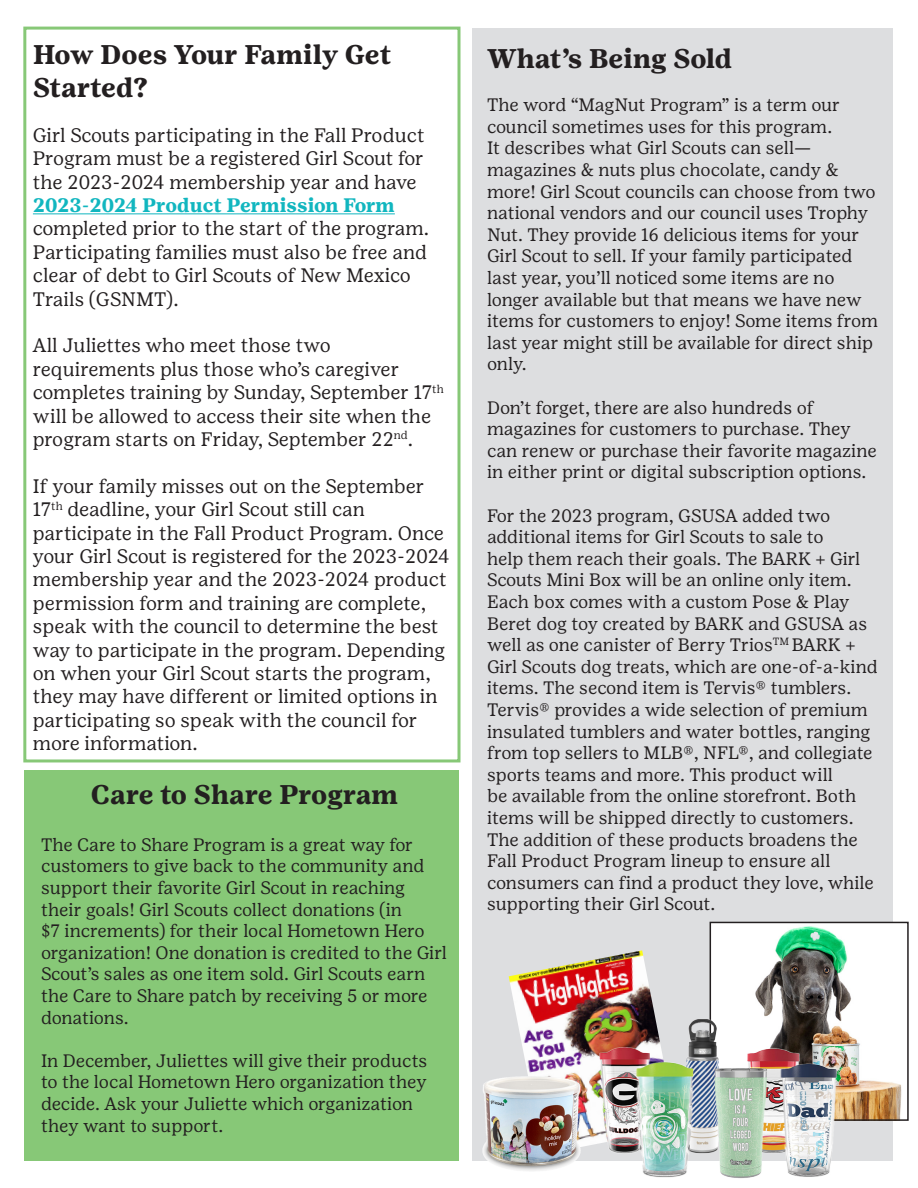
<style>
.page{position:relative;width:918px;height:1188px;background:#fff}
.page>*{position:absolute;margin:0;border:0;box-sizing:border-box;transform-origin:0 0}
.t1{font:700 27px/32.4px "Girl Scout Text";color:#231f20}
.t2{font:19.5px/23.4px "Girl Scout Text";letter-spacing:-.005em;color:#231f20}
.t3{font:18px/21.6px "Girl Scout Text";letter-spacing:-.005em;color:#231f20}
.s1{font-weight:700;color:#11b6bf}
</style>
<div class="page">
<div style="left:472px;top:28px;width:421px;height:1133px;background:#dddee0"></div>
<div style="left:25px;top:771px;width:434px;height:390px;background:#87c877"></div>
<div style="left:23px;top:27px;width:437px;height:735px;border:3px solid #87c877"></div>
<hr style="left:33px;top:213px;width:362px;height:1px;background:#11b6bf">
<img style="left:713px;top:925px;width:189px;height:193px">
<div style="left:710px;top:922px;width:199px;height:199px;border:2px solid #231f20"></div>
<img style="left:509px;top:950px;width:147px;height:195px">
<img style="left:599px;top:1020px;width:238px;height:158px">
<img style="left:482px;top:1064px;width:111px;height:107px">
<p class="t1" style="left:33px;top:39px;width:360px">How Does Your Family Get<br>Started?</p>
<p class="t2" style="left:33px;top:123px;width:398px">Girl Scouts participating in the Fall Product Program must be a registered Girl Scout for the 2023-2024 membership year and have <span class="s1">2023-2024 Product Permission Form </span>completed prior to the start of the program.<br>Participating families must also be free and clear of debt to Girl Scouts of New Mexico Trails (GSNMT).</p>
<p class="t2" style="left:33px;top:334px;width:413px">All Juliettes who meet those two requirements plus those who’s caregiver completes training by Sunday, September 17<sup>th </sup>will be allowed to access their site when the program starts on Friday, September 22<sup>nd</sup>.</p>
<p class="t2" style="left:33px;top:474px;width:418px">If your family misses out on the September 17<sup>th</sup> deadline, your Girl Scout still can participate in the Fall Product Program. Once your Girl Scout is registered for the 2023-2024 membership year and the 2023-2024 product permission form and training are complete, speak with the council to determine the best way to participate in the program. Depending on when your Girl Scout starts the program, they may have different or limited options in participating so speak with the council for more information.</p>
<p class="t1" style="left:91px;top:778px;width:309px">Care to Share Program</p>
<p class="t3" style="left:41px;top:834px;width:407px">The Care to Share Program is a great way for customers to give back to the community and support their favorite Girl Scout in reaching their goals! Girl Scouts collect donations (in<br>$7 increments) for their local Hometown Hero organization! One donation is credited to the Girl Scout’s sales as one item sold. Girl Scouts earn the Care to Share patch by receiving 5 or more donations.</p>
<p class="t3" style="left:41px;top:1050px;width:388px">In December, Juliettes will give their products to the local Hometown Hero organization they decide. Ask your Juliette which organization they want to support.</p>
<p class="t1" style="left:487px;top:42px;width:247px">What’s Being Sold</p>
<p class="t3" style="left:487px;top:94px;width:393px">The word “MagNut Program” is a term our council sometimes uses for this program.<br>It describes what Girl Scouts can sell— magazines &amp; nuts plus chocolate, candy &amp; more! Girl Scout councils can choose from two national vendors and our council uses Trophy Nut. They provide 16 delicious items for your Girl Scout to sell. If your family participated last year, you’ll noticed some items are no longer available but that means we have new items for customers to enjoy! Some items from last year might still be available for direct ship only.</p>
<p class="t3" style="left:487px;top:397px;width:391px">Don’t forget, there are also hundreds of magazines for customers to purchase. They can renew or purchase their favorite magazine in either print or digital subscription options.</p>
<p class="t3" style="left:487px;top:505px;width:392px">For the 2023 program, GSUSA added two additional items for Girl Scouts to sale to<br>help them reach their goals. The BARK + Girl Scouts Mini Box will be an online only item.<br>Each box comes with a custom Pose &amp; Play Beret dog toy created by BARK and GSUSA as well as one canister of Berry Trios<sup>TM</sup> BARK + Girl Scouts dog treats, which are one-of-a-kind items. The second item is Tervis® tumblers.<br>Tervis® provides a wide selection of premium insulated tumblers and water bottles, ranging from top sellers to MLB®, NFL®, and collegiate sports teams and more. This product will<br>be available from the online storefront. Both items will be shipped directly to customers.<br>The addition of these products broadens the Fall Product Program lineup to ensure all consumers can find a product they love, while supporting their Girl Scout.</p>
</div>
